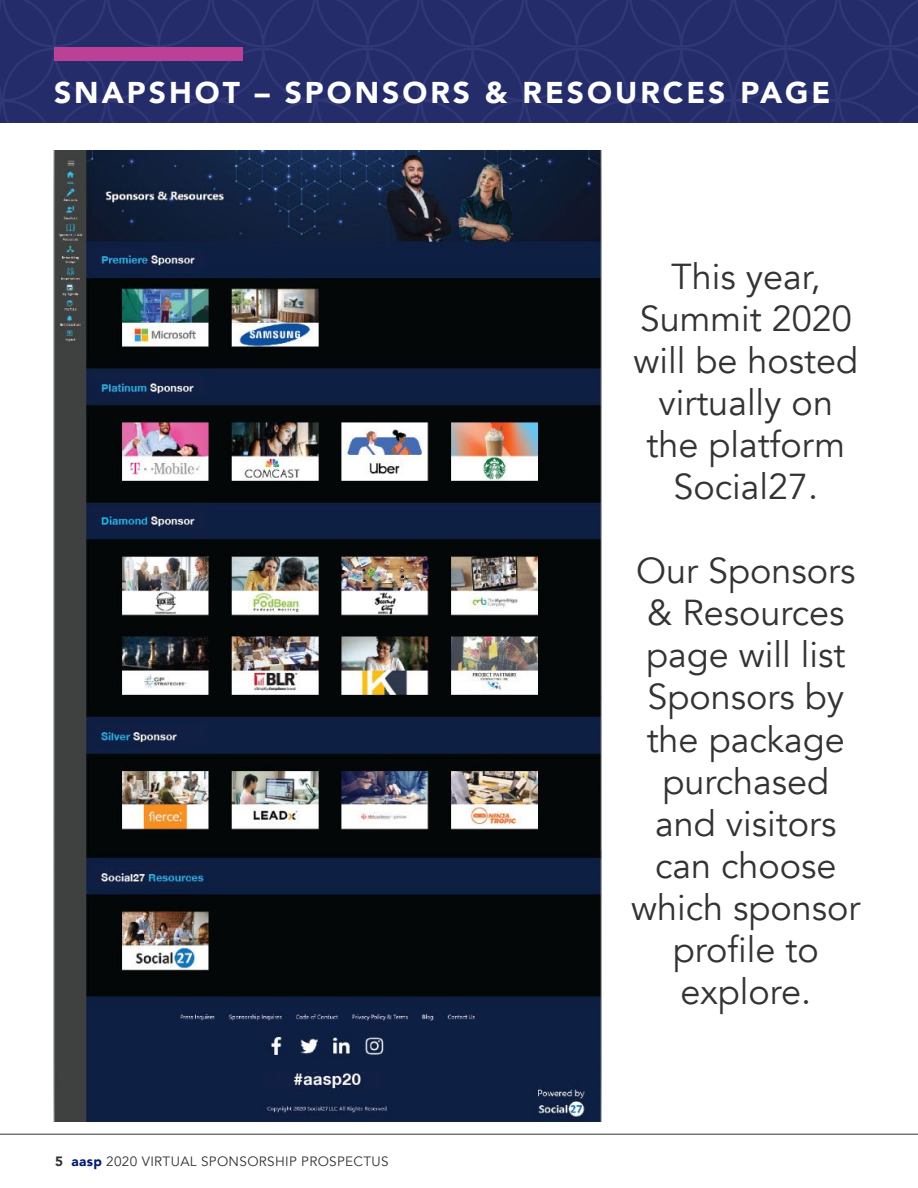
<style>
.page{position:relative;width:918px;height:1188px;background:#fff}
.page>*{position:absolute;margin:0;border:0;box-sizing:border-box;transform-origin:0 0}
.t1{font:36px/42px "Avenir";color:#333;text-align:center}
.t2{font:900 30px "Avenir";letter-spacing:.1em;color:#fff}
.t3{font:13.5px "Avenir";letter-spacing:.025em;color:#333}
.s1{font-weight:900}
.s2{font-weight:900;color:#001a70}
</style>
<div class="page">
<img style="left:0;top:0;width:918px;height:123px">
<div style="left:54px;top:48px;width:189px;height:13px;background:#bb4197"></div>
<hr style="left:0;top:1134px;width:918px;height:1px;background:#333">
<img style="left:54px;top:150px;width:548px;height:972px">
<p class="t2" style="left:54px;top:67px;width:778px">SNAPSHOT – SPONSORS &amp; RESOURCES PAGE</p>
<p class="t1" style="left:633px;top:257px;width:226px">This year,<br>Summit 2020 will be hosted virtually on the platform<br>Social27.</p>
<p class="t3" style="left:55px;top:1153px;width:335px"><span class="s1">5</span> <span class="s2">aasp</span> 2020 VIRTUAL SPONSORSHIP PROSPECTUS</p>
<p class="t1" style="left:631px;top:551px;width:231px">Our Sponsors &amp; Resources page will list<br>Sponsors by the package purchased and visitors can choose which sponsor profile to explore.</p>
</div>
